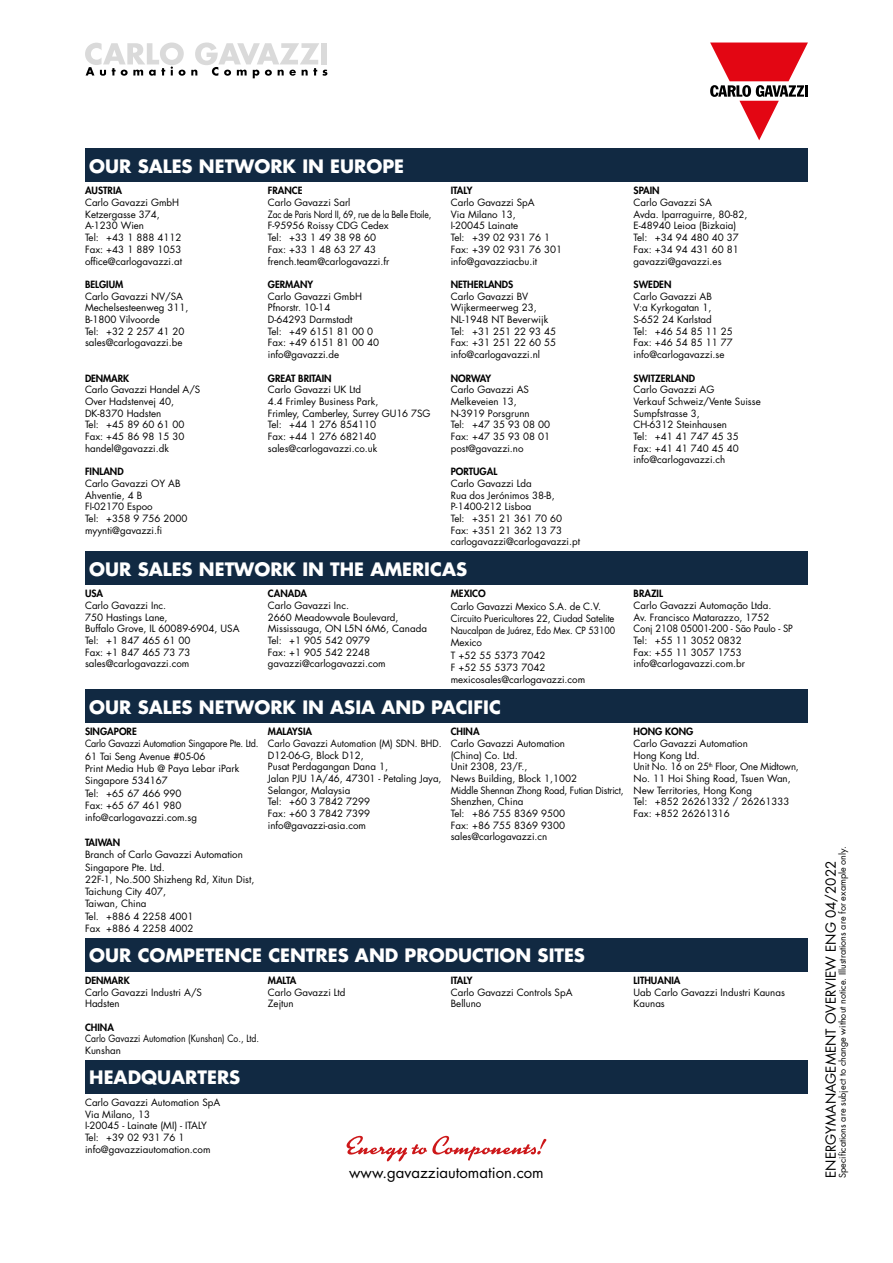
<style>
.page{position:relative;width:893px;height:1263px;background:#fff}
.page>*{position:absolute;margin:0;border:0;box-sizing:border-box;transform-origin:0 0}
.t1{font:700 18px "Futura Std";color:#fff}
.t2{font:15px "Futura Std";color:#000}
.t3{font:13.5px "Futura Std";color:#000}
.t4{font:9.75px/11.7px "Futura Std";color:#000}
.t5{font:800 9.75px "Futura Std";color:#000}
.t6{font:9.75px/11.7px "Futura Std";color:#000;scale:.95 1}
.t7{font:9.75px/12.3px "Futura Std";color:#000;scale:.92 1}
.t8{font:9.75px/11.7px "Futura Std";color:#000;scale:.88 1}
.t9{font:9px "Futura Std";color:#000}
</style>
<div class="page">
<svg style="left:710px;top:43px;width:98px;height:97px"></svg>
<svg style="left:85px;top:43px;width:242px;height:35px"></svg>
<div style="left:85px;top:1060px;width:723px;height:33px;background:#112942"></div>
<div style="left:85px;top:938px;width:723px;height:33px;background:#112942"></div>
<div style="left:85px;top:149px;width:723px;height:33px;background:#112942"></div>
<div style="left:85px;top:552px;width:723px;height:33px;background:#112942"></div>
<div style="left:85px;top:690px;width:723px;height:33px;background:#112942"></div>
<svg style="left:347px;top:1136px;width:199px;height:25px"></svg>
<h1 class="t1" style="left:89px;top:154px;width:316px">OUR SALES NETWORK IN EUROPE</h1>
<p class="t5" style="left:85px;top:185px;width:39px">AUSTRIA</p>
<p class="t4" style="left:85px;top:197px;width:99px">Carlo Gavazzi GmbH<br>Ketzergasse 374,<br>A-1230 Wien<br>Tel: +43 1 888 4112<br>Fax: +43 1 889 1053 office@carlogavazzi.at</p>
<p class="t5" style="left:85px;top:278px;width:40px">BELGIUM</p>
<p class="t4" style="left:85px;top:290px;width:105px">Carlo Gavazzi NV/SA<br>Mechelsesteenweg 311,<br>B-1800 Vilvoorde<br>Tel: +32 2 257 41 20 sales@carlogavazzi.be</p>
<p class="t5" style="left:85px;top:372px;width:46px">DENMARK</p>
<p class="t4" style="left:85px;top:384px;width:117px">Carlo Gavazzi Handel A/S<br>Over Hadstenvej 40,<br>DK-8370 Hadsten<br>Tel: +45 89 60 61 00<br>Fax: +45 86 98 15 30 handel@gavazzi.dk</p>
<p class="t5" style="left:85px;top:465px;width:40px">FINLAND</p>
<p class="t4" style="left:85px;top:477px;width:104px">Carlo Gavazzi OY AB<br>Ahventie, 4 B<br>FI-02170 Espoo<br>Tel: +358 9 756 2000 myynti@gavazzi.fi</p>
<p class="t5" style="left:268px;top:185px;width:36px">FRANCE</p>
<p class="t4" style="left:268px;top:197px;width:165px">Carlo Gavazzi Sarl<br>Zac de Paris Nord II, 69, rue de la Belle Etoile,<br>F-95956 Roissy CDG Cedex<br>Tel: +33 1 49 38 98 60<br>Fax: +33 1 48 63 27 43 french.team@carlogavazzi.fr</p>
<p class="t5" style="left:268px;top:278px;width:47px">GERMANY</p>
<p class="t4" style="left:268px;top:290px;width:113px">Carlo Gavazzi GmbH<br>Pfnorstr. 10-14<br>D-64293 Darmstadt<br>Tel: +49 6151 81 00 0<br>Fax: +49 6151 81 00 40 info@gavazzi.de</p>
<p class="t5" style="left:268px;top:372px;width:65px">GREAT BRITAIN</p>
<p class="t4" style="left:268px;top:384px;width:164px">Carlo Gavazzi UK Ltd<br>4.4 Frimley Business Park,<br>Frimley, Camberley, Surrey GU16 7SG<br>Tel: +44 1 276 854110<br>Fax: +44 1 276 682140 sales@carlogavazzi.co.uk</p>
<p class="t5" style="left:451px;top:185px;width:23px">ITALY</p>
<p class="t4" style="left:451px;top:197px;width:113px">Carlo Gavazzi SpA<br>Via Milano 13,<br>I-20045 Lainate<br>Tel: +39 02 931 76 1<br>Fax: +39 02 931 76 301 info@gavazziacbu.it</p>
<p class="t5" style="left:451px;top:278px;width:64px">NETHERLANDS</p>
<p class="t4" style="left:451px;top:290px;width:107px">Carlo Gavazzi BV<br>Wijkermeerweg 23,<br>NL-1948 NT Beverwijk<br>Tel: +31 251 22 93 45<br>Fax: +31 251 22 60 55 info@carlogavazzi.nl</p>
<p class="t5" style="left:451px;top:372px;width:42px">NORWAY</p>
<p class="t4" style="left:451px;top:384px;width:101px">Carlo Gavazzi AS<br>Melkeveien 13,<br>N-3919 Porsgrunn<br>Tel: +47 35 93 08 00<br>Fax: +47 35 93 08 01 post@gavazzi.no</p>
<p class="t5" style="left:451px;top:465px;width:48px">PORTUGAL</p>
<p class="t4" style="left:451px;top:477px;width:131px">Carlo Gavazzi Lda<br>Rua dos Jerónimos 38-B,<br>P-1400-212 Lisboa<br>Tel: +351 21 361 70 60<br>Fax: +351 21 362 13 73 carlogavazzi@carlogavazzi.pt</p>
<h1 class="t1" style="left:89px;top:557px;width:379px">OUR SALES NETWORK IN THE AMERICAS</h1>
<p class="t5" style="left:85px;top:587px;width:20px">USA</p>
<p class="t4" style="left:85px;top:599px;width:156px">Carlo Gavazzi Inc.<br>750 Hastings Lane,<br>Buffalo Grove, IL 60089-6904, USA<br>Tel: +1 847 465 61 00<br>Fax: +1 847 465 73 73 sales@carlogavazzi.com</p>
<p class="t5" style="left:451px;top:587px;width:36px">MEXICO</p>
<p class="t4" style="left:451px;top:600px;width:166px;line-height:12.3px">Carlo Gavazzi Mexico S.A. de C.V.<br>Circuito Puericultores 22, Ciudad Satelite<br>Naucalpan de Juárez, Edo Mex. CP 53100<br>Mexico<br>T +52 55 5373 7042<br>F +52 55 5373 7042 mexicosales@carlogavazzi.com</p>
<p class="t5" style="left:268px;top:587px;width:41px">CANADA</p>
<p class="t4" style="left:268px;top:600px;width:161px">Carlo Gavazzi Inc.<br>2660 Meadowvale Boulevard,<br>Mississauga, ON L5N 6M6, Canada<br>Tel: +1 905 542 0979<br>Fax: +1 905 542 2248 gavazzi@carlogavazzi.com</p>
<h1 class="t1" style="left:89px;top:695px;width:413px">OUR SALES NETWORK IN ASIA AND PACIFIC</h1>
<p class="t5" style="left:85px;top:725px;width:53px">SINGAPORE</p>
<p class="t7" style="left:85px;top:738px;width:190px">Carlo Gavazzi Automation Singapore Pte. Ltd.<br>61 Tai Seng Avenue #05-06<br>Print Media Hub @ Paya Lebar iPark<br>Singapore 534167<br>Tel: +65 67 466 990<br>Fax: +65 67 461 980 info@carlogavazzi.com.sg</p>
<p class="t5" style="left:85px;top:836px;width:37px">TAIWAN</p>
<p class="t4" style="left:85px;top:848px;width:171px;line-height:12.3px">Branch of Carlo Gavazzi Automation<br>Singapore Pte. Ltd.<br>22F-1, No.500 Shizheng Rd, Xitun Dist,<br>Taichung City 407,<br>Taiwan, China<br>Tel. +886 4 2258 4001<br>Fax +886 4 2258 4002</p>
<p class="t5" style="left:268px;top:725px;width:46px">MALAYSIA</p>
<p class="t6" style="left:268px;top:737px;width:184px">Carlo Gavazzi Automation (M) SDN. BHD.<br>D12-06-G, Block D12,<br>Pusat Perdagangan Dana 1,<br>Jalan PJU 1A/46, 47301 - Petaling Jaya,<br>Selangor, Malaysia<br>Tel: +60 3 7842 7299<br>Fax: +60 3 7842 7399 info@gavazzi-asia.com</p>
<p class="t5" style="left:451px;top:725px;width:30px">CHINA</p>
<p class="t4" style="left:451px;top:737px;width:174px">Carlo Gavazzi Automation<br>(China) Co. Ltd.<br>Unit 2308, 23/F.,<br>News Building, Block 1,1002<br>Middle Shennan Zhong Road, Futian District,<br>Shenzhen, China<br>Tel: +86 755 8369 9500<br>Fax: +86 755 8369 9300 sales@carlogavazzi.cn</p>
<h1 class="t1" style="left:89px;top:944px;width:497px">OUR COMPETENCE CENTRES AND PRODUCTION SITES</h1>
<p class="t5" style="left:85px;top:974px;width:46px">DENMARK</p>
<p class="t4" style="left:85px;top:986px;width:118px">Carlo Gavazzi Industri A/S<br>Hadsten</p>
<p class="t5" style="left:85px;top:1021px;width:30px">CHINA</p>
<p class="t8" style="left:85px;top:1033px;width:199px">Carlo Gavazzi Automation (Kunshan) Co., Ltd.<br>Kunshan</p>
<p class="t5" style="left:268px;top:974px;width:30px">MALTA</p>
<p class="t4" style="left:268px;top:986px;width:79px">Carlo Gavazzi Ltd<br>Zejtun</p>
<p class="t5" style="left:451px;top:974px;width:23px">ITALY</p>
<p class="t4" style="left:451px;top:986px;width:123px">Carlo Gavazzi Controls SpA<br>Belluno</p>
<h1 class="t1" style="left:89px;top:1066px;width:153px">HEADQUARTERS</h1>
<p class="t4" style="left:85px;top:1096px;width:137px">Carlo Gavazzi Automation SpA<br>Via Milano, 13<br>I-20045 - Lainate (MI) - ITALY<br>Tel: +39 02 931 76 1 info@gavazziautomation.com</p>
<h2 class="t2" style="left:349px;top:1163px;width:196px">www.gavazziautomation.com</h2>
<p class="t5" style="left:634px;top:185px;width:27px">SPAIN</p>
<p class="t4" style="left:634px;top:197px;width:115px">Carlo Gavazzi SA<br>Avda. Iparraguirre, 80-82,<br>E-48940 Leioa (Bizkaia)<br>Tel: +34 94 480 40 37<br>Fax: +34 94 431 60 81 gavazzi@gavazzi.es</p>
<p class="t5" style="left:634px;top:278px;width:39px">SWEDEN</p>
<p class="t4" style="left:634px;top:290px;width:101px">Carlo Gavazzi AB<br>V:a Kyrkogatan 1,<br>S-652 24 Karlstad<br>Tel: +46 54 85 11 25<br>Fax: +46 54 85 11 77 info@carlogavazzi.se</p>
<p class="t5" style="left:634px;top:372px;width:63px">SWITZERLAND</p>
<p class="t4" style="left:634px;top:384px;width:129px">Carlo Gavazzi AG<br>Verkauf Schweiz/Vente Suisse<br>Sumpfstrasse 3,<br>CH-6312 Steinhausen<br>Tel: +41 41 747 45 35<br>Fax: +41 41 740 45 40 info@carlogavazzi.ch</p>
<p class="t5" style="left:634px;top:587px;width:31px">BRAZIL</p>
<p class="t4" style="left:634px;top:600px;width:161px">Carlo Gavazzi Automação Ltda.<br>Av. Francisco Matarazzo, 1752<br>Conj 2108 05001-200 - São Paulo - SP<br>Tel: +55 11 3052 0832<br>Fax: +55 11 3057 1753 info@carlogavazzi.com.br</p>
<p class="t5" style="left:634px;top:725px;width:61px">HONG KONG</p>
<p class="t4" style="left:634px;top:737px;width:167px">Carlo Gavazzi Automation<br>Hong Kong Ltd.<br>Unit No. 16 on 25<sup>th</sup> Floor, One Midtown,<br>No. 11 Hoi Shing Road, Tsuen Wan,<br>New Territories, Hong Kong<br>Tel: +852 26261332 / 26261333<br>Fax: +852 26261316</p>
<p class="t5" style="left:634px;top:974px;width:48px">LITHUANIA</p>
<p class="t4" style="left:634px;top:986px;width:153px">Uab Carlo Gavazzi Industri Kaunas<br>Kaunas</p>
<p class="t9" style="left:837px;top:1178px;width:333px;rotate:-90deg">Specifications are subject to change without notice. Illustrations are for example only.</p>
<h3 class="t3" style="left:822px;top:1178px;width:319px;rotate:-90deg">ENERGYMANAGEMENT OVERVIEW ENG 04/2022</h3>
</div>
